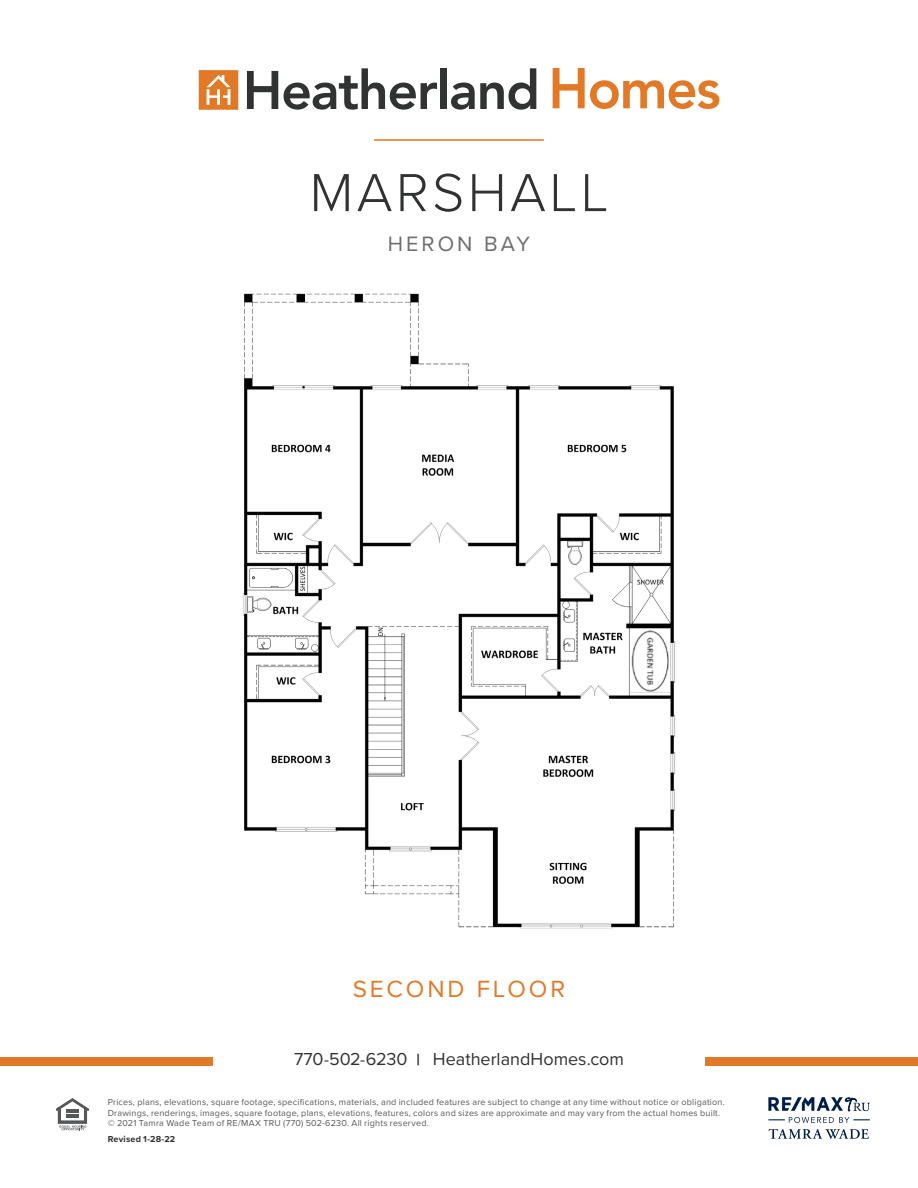
<style>
.page{position:relative;width:918px;height:1188px;background:#fff}
.page>*{position:absolute;margin:0;border:0;box-sizing:border-box;transform-origin:0 0}
.Main_Title_-_44{font:300 55.5px "Proxima Nova";letter-spacing:.06em;color:#313232}
.Category_-_14_16{font:24.3px "Proxima Nova";letter-spacing:.12em;color:#e27829}
.Category_-_14_16-2{font:21.6px "Proxima Nova";letter-spacing:.14em;color:#6d6e71}
.Contact_Info{font:18px "Proxima Nova";color:#313232}
.Fine_Copy_6_7{font:9px/10.5px "Proxima Nova";letter-spacing:.025em;color:#57585a}
.Fine_Copy_6_7-2{font:700 9px "Proxima Nova";letter-spacing:.02em;color:#313232}
.s1{font-size:16.5px}
.s2{font-weight:700;font-size:16.5px}
</style>
<div class="page">
<img style="left:243px;top:293px;width:433px;height:636px">
<img style="left:630px;top:631px;width:39px;height:61px">
<hr style="left:374px;top:139px;width:170px;height:2px;background:#e27829">
<svg style="left:247px;top:71px;width:31px;height:38px"></svg>
<svg style="left:284px;top:68px;width:153px;height:42px"></svg>
<div style="left:440px;top:68px;width:7px;height:41px;background:#313232"></div>
<svg style="left:451px;top:68px;width:85px;height:42px"></svg>
<svg style="left:553px;top:68px;width:166px;height:41px"></svg>
<svg style="left:199px;top:70px;width:39px;height:40px"></svg>
<div style="left:0;top:1057px;width:213px;height:9px;background:#e27928"></div>
<div style="left:705px;top:1057px;width:213px;height:9px;background:#e27928"></div>
<svg style="left:56px;top:1098px;width:33px;height:32px"></svg>
<svg style="left:768px;top:1097px;width:102px;height:14px"></svg>
<svg style="left:769px;top:1129px;width:100px;height:10px"></svg>
<svg style="left:768px;top:1117px;width:102px;height:6px"></svg>
<p class="Main_Title_-_44" style="left:310px;top:151px;width:300px">MARSHALL</p>
<p class="Category_-_14_16-2" style="left:388px;top:227px;width:144px">HERON BAY</p>
<p class="Category_-_14_16" style="left:353px;top:970px;width:214px">SECOND FLOOR</p>
<p class="Contact_Info" style="left:294px;top:1046px;width:331px">770<span class="s1">-</span>502<span class="s1">-</span>6230 <span class="s2">|</span> HeatherlandHomes.com</p>
<p class="Fine_Copy_6_7" style="left:108px;top:1096px;width:619px">Prices, plans, elevations, square footage, specifications, materials, and included features are subject to change at any time without notice or obligation.<br>Drawings, renderings, images, square footage, plans, elevations, features, colors and sizes are approximate and may vary from the actual homes built. © 2021 Tamra Wade Team of RE/MAX TRU (770) 502-6230. All rights reserved.</p>
<p class="Fine_Copy_6_7-2" style="left:108px;top:1132px;width:69px">Revised 1-28-22</p>
</div>
